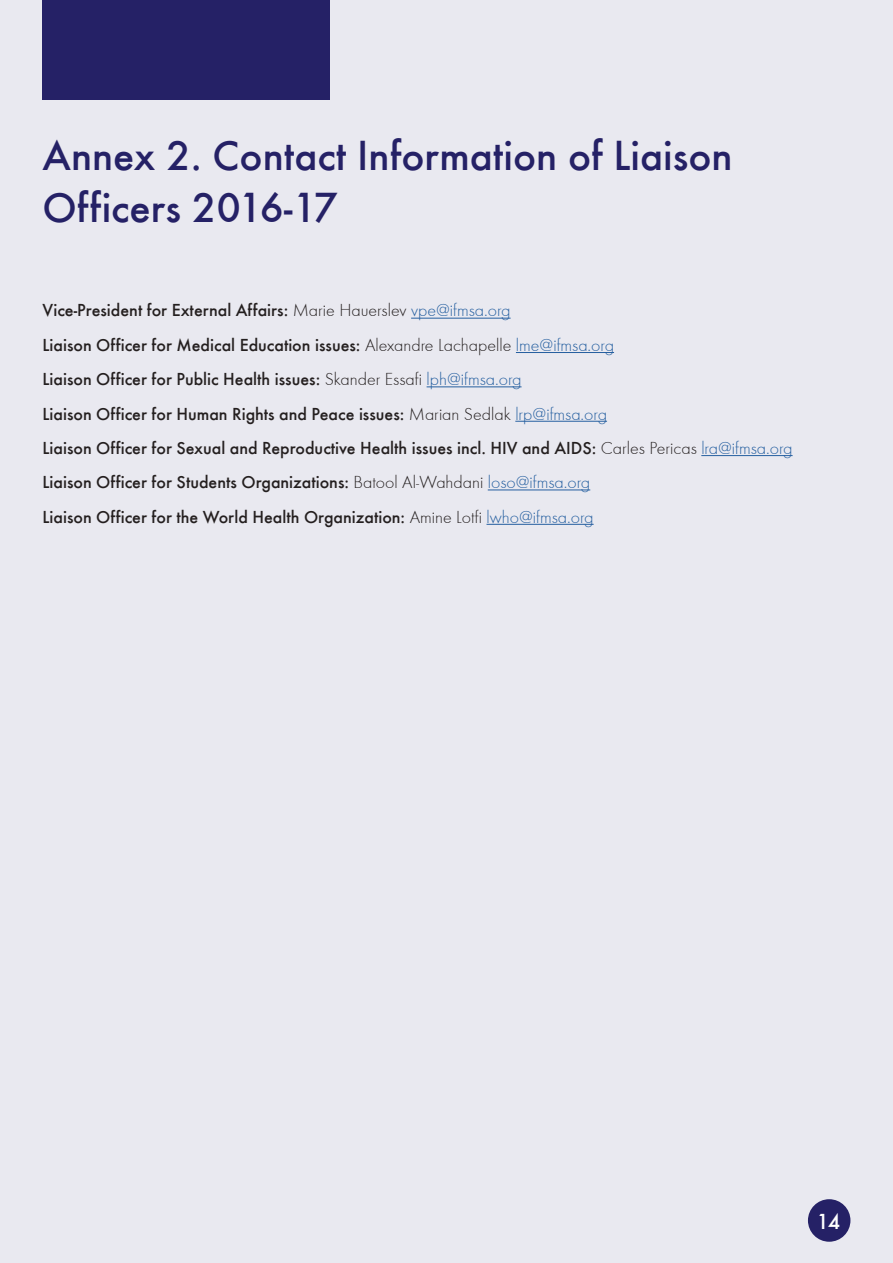
<style>
.page{position:relative;width:893px;height:1263px;background:#e9e9f0}
.page>*{position:absolute;margin:0;border:0;box-sizing:border-box;transform-origin:0 0}
.t1{font:500 43.5px/52.2px "Futura TEE";color:#252166}
.t2{font:500 22.5px "Futura TEE";color:#fff}
.t3{font:500 18px/34.3px "Futura TEE";color:#241f1f}
.s1{font-family:"Futura TEE Ligh";font-weight:400}
.s2{font-family:"Futura TEE Ligh";font-weight:400;color:#255fa0}
</style>
<div class="page">
<div style="left:808px;top:1199px;width:42px;height:43px;background:#252166;border-radius:50%"></div>
<div style="left:43px;top:0;width:287px;height:100px;background:#252166"></div>
<hr style="left:411px;top:318px;width:100px;height:1px;background:#255fa0">
<hr style="left:516px;top:352px;width:98px;height:1px;background:#255fa0">
<hr style="left:427px;top:386px;width:95px;height:1px;background:#255fa0">
<hr style="left:515px;top:421px;width:92px;height:1px;background:#255fa0">
<hr style="left:701px;top:455px;width:92px;height:1px;background:#255fa0">
<hr style="left:488px;top:490px;width:102px;height:1px;background:#255fa0">
<hr style="left:486px;top:524px;width:108px;height:1px;background:#255fa0">
<h1 class="t1" style="left:43px;top:129px;width:692px">Annex 2. Contact Information of Liaison<br>Officers 2016-17</h1>
<p class="t3" style="left:43px;top:293px;width:752px">Vice-President for External Affairs: <span class="s1">Marie Hauerslev</span> <span class="s2">vpe@ifmsa.org<br></span>Liaison Officer for Medical Education issues: <span class="s1">Alexandre Lachapelle</span> <span class="s2">lme@ifmsa.org<br></span>Liaison Officer for Public Health issues: <span class="s1">Skander Essafi</span> <span class="s2">lph@ifmsa.org<br></span>Liaison Officer for Human Rights and Peace issues: <span class="s1">Marian Sedlak</span> <span class="s2">lrp@ifmsa.org<br></span>Liaison Officer for Sexual and Reproductive Health issues incl. HIV and AIDS: <span class="s1">Carles Pericas</span> <span class="s2">lra@ifmsa.org </span>Liaison Officer for Students Organizations: <span class="s1">Batool Al-Wahdani</span> <span class="s2">loso@ifmsa.org<br></span>Liaison Officer for the World Health Organization: <span class="s1">Amine Lotfi</span> <span class="s2">lwho@ifmsa.org</span></p>
<p class="t2" style="left:817px;top:1208px;width:25px">14</p>
</div>
